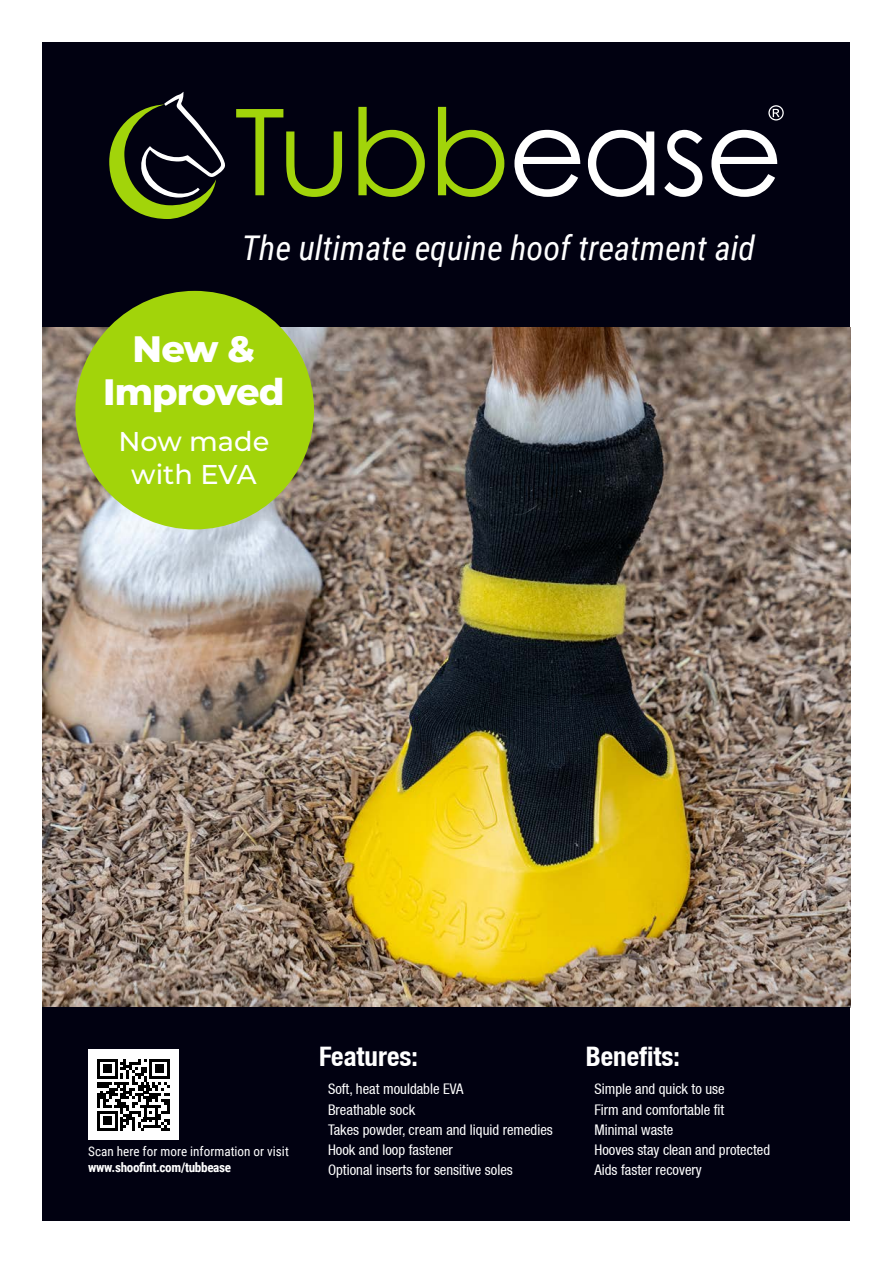
<style>
.page{position:relative;width:893px;height:1263px;background:#fff}
.page>*{position:absolute;margin:0;border:0;box-sizing:border-box;transform-origin:0 0}
.Feature_Bullets{font:800 36.75px/42.9px "Montserrat";letter-spacing:-.025em;color:#fff;text-align:center}
.t1{font:italic 34.05px "Roboto Condensed";color:#fff}
.Feature_Bullets-2{font:500 27.15px "Montserrat";color:#fff}
.t2{font:700 condensed 26.85px "Helvetica Neue LT";color:#fff}
.t3{font:condensed 14.7px "Helvetica Neue LT";color:#fff}
.t4{font:13.2px/15.9px "Roboto Condensed";color:#fff}
.s1{font-weight:700}
</style>
<div class="page">
<img style="left:43px;top:327px;width:807px;height:680px">
<div style="left:43px;top:43px;width:807px;height:284px;background:#010111"></div>
<div style="left:43px;top:1007px;width:807px;height:213px;background:#010111"></div>
<svg style="left:109px;top:92px;width:116px;height:127px"></svg>
<svg style="left:768px;top:105px;width:16px;height:16px"></svg>
<svg style="left:236px;top:107px;width:268px;height:90px"></svg>
<svg style="left:514px;top:130px;width:263px;height:67px"></svg>
<div style="left:88px;top:1050px;width:91px;height:90px;background:#fff"></div>
<svg style="left:97px;top:1059px;width:73px;height:72px"></svg>
<hr style="left:97px;top:1128px;width:21px;height:3px;background:#000">
<div style="left:103px;top:1116px;width:9px;height:9px;background:#000"></div>
<div style="left:75px;top:291px;width:239px;height:238px;background:#a2d40a;border-radius:50%"></div>
<p class="t1" style="left:242px;top:224px;width:515px">The ultimate equine hoof treatment aid</p>
<p class="Feature_Bullets" style="left:103px;top:326px;width:183px">New &amp;<br>Improved</p>
<p class="Feature_Bullets-2" style="left:118px;top:422px;width:152px">Now made</p>
<p class="Feature_Bullets-2" style="left:131px;top:455px;width:127px">with EVA</p>
<p class="t4" style="left:88px;top:1143px;width:202px">Scan here for more information or visit <span class="s1">www.shoofint.com/tubbease</span></p>
<p class="t2" style="left:319px;top:1040px;width:100px">Features:</p>
<p class="t3" style="left:328px;top:1081px;width:137px">Soft, heat mouldable EVA</p>
<p class="t3" style="left:328px;top:1101px;width:89px">Breathable sock</p>
<p class="t3" style="left:328px;top:1121px;width:226px">Takes powder, cream and liquid remedies</p>
<p class="t3" style="left:328px;top:1141px;width:126px">Hook and loop fastener</p>
<p class="t3" style="left:328px;top:1161px;width:186px">Optional inserts for sensitive soles</p>
<p class="t2" style="left:586px;top:1040px;width:96px">Benefits:</p>
<p class="t3" style="left:594px;top:1081px;width:132px">Simple and quick to use</p>
<p class="t3" style="left:594px;top:1101px;width:131px">Firm and comfortable fit</p>
<p class="t3" style="left:594px;top:1121px;width:80px">Minimal waste</p>
<p class="t3" style="left:594px;top:1141px;width:177px">Hooves stay clean and protected</p>
<p class="t3" style="left:594px;top:1161px;width:109px">Aids faster recovery</p>
</div>
